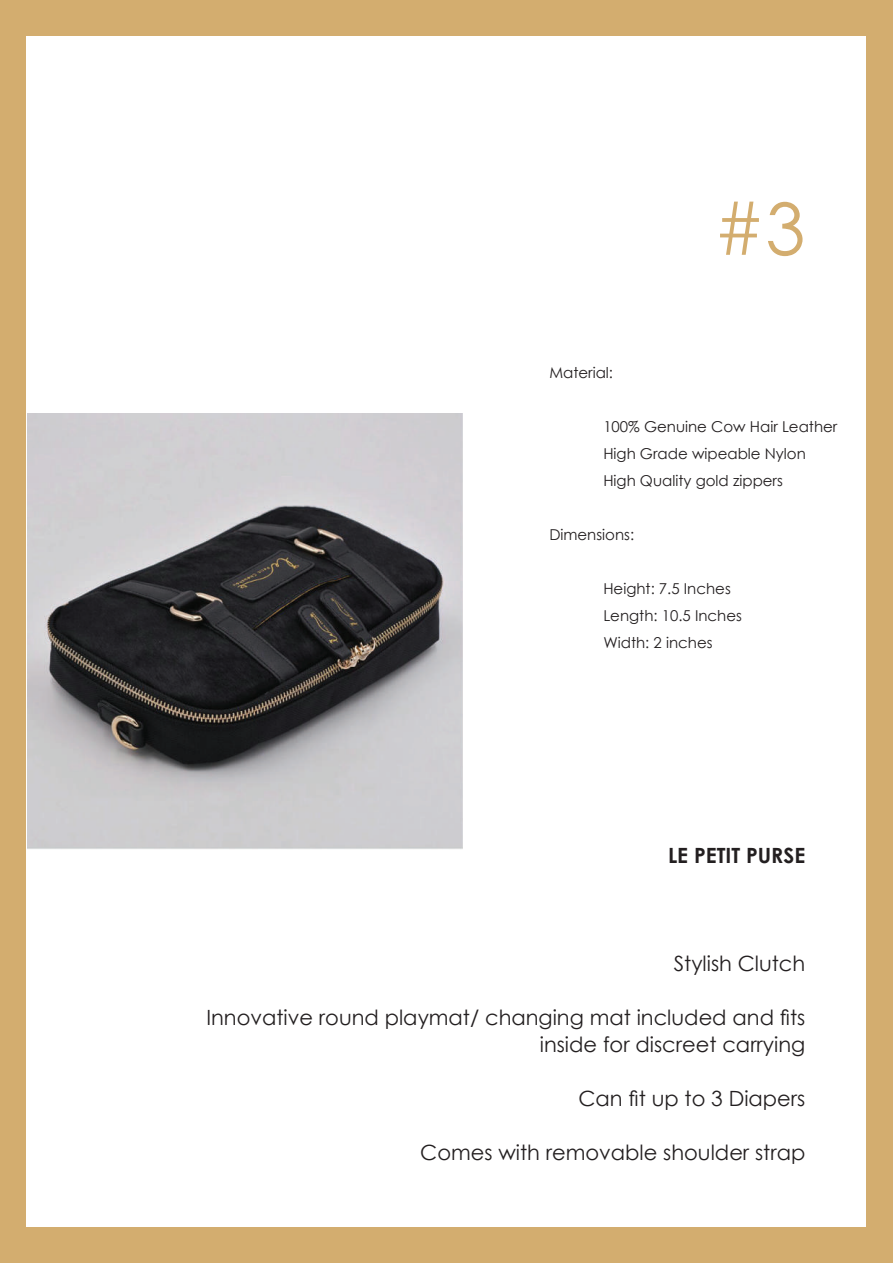
<style>
.page{position:relative;width:893px;height:1263px;background:#d3ad6f}
.page>*{position:absolute;margin:0;border:0;box-sizing:border-box;transform-origin:0 0}
.t1{font:72px "Century Gothic";color:#d3ad6f}
.t2{font:21px/27px "Century Gothic";color:#231f20;text-align:right}
.t3{font:700 21px "Century Gothic";color:#231f20}
.t4{font:15px/27px "Century Gothic";color:#231f20}
</style>
<div class="page">
<div style="left:27px;top:36px;width:839px;height:1191px;background:#fff"></div>
<img style="left:27px;top:414px;width:435px;height:435px">
<p class="t4" style="left:549px;top:359px;width:65px">Material:</p>
<h1 class="t1" style="left:714px;top:178px;width:93px">#3</h1>
<p class="t4" style="left:603px;top:413px;width:236px">100% Genuine Cow Hair Leather<br>High Grade wipeable Nylon<br>High Quality gold zippers</p>
<p class="t4" style="left:549px;top:521px;width:86px">Dimensions:</p>
<p class="t4" style="left:603px;top:575px;width:140px">Height: 7.5 Inches<br>Length: 10.5 Inches<br>Width: 2 inches</p>
<p class="t3" style="left:668px;top:839px;width:139px">LE PETIT PURSE</p>
<p class="t2" style="left:674px;top:950px;width:133px">Stylish Clutch</p>
<p class="t2" style="left:206px;top:1004px;width:600px">Innovative round playmat/ changing mat included and fits inside for discreet carrying</p>
<p class="t2" style="left:578px;top:1085px;width:228px">Can fit up to 3 Diapers</p>
<p class="t2" style="left:420px;top:1139px;width:387px">Comes with removable shoulder strap</p>
</div>
